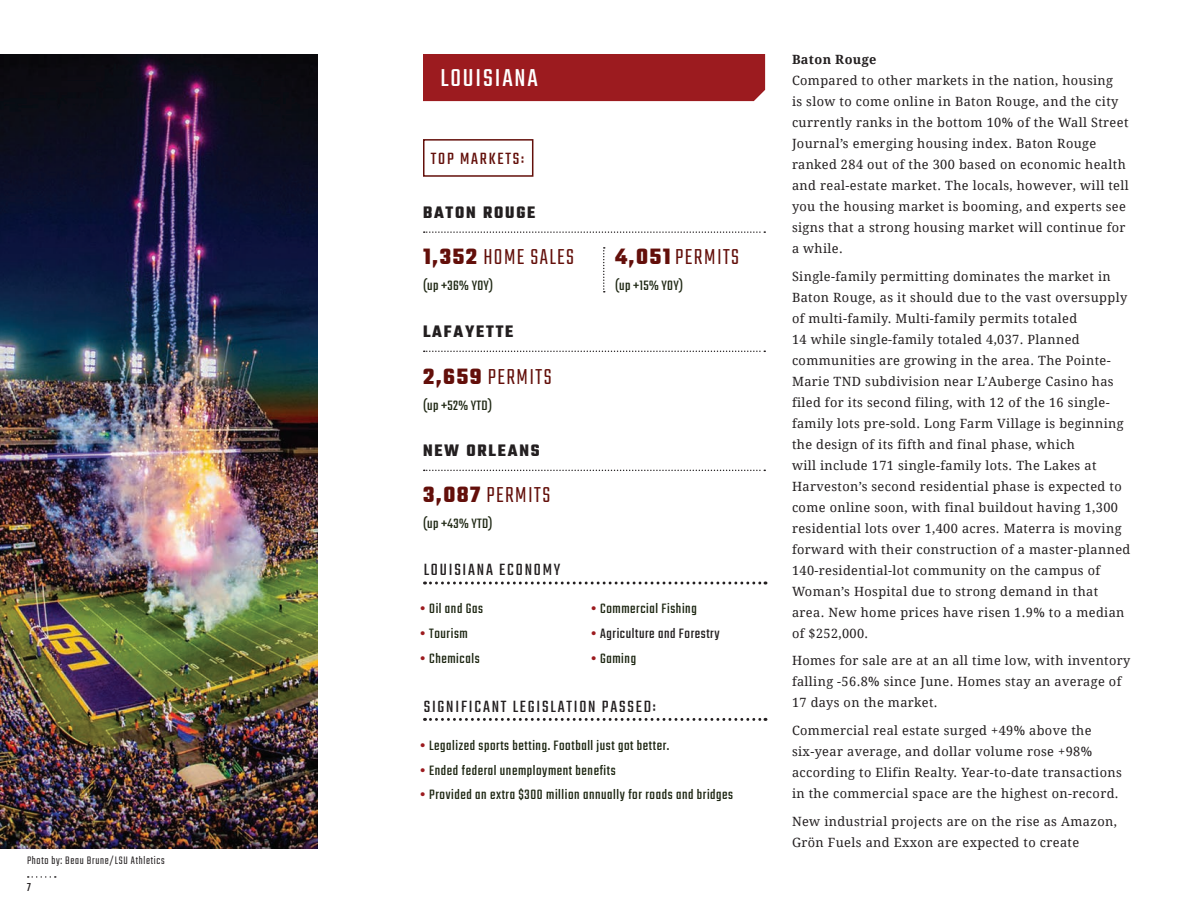
<style>
.page{position:relative;width:1188px;height:918px;background:#fff}
.page>*{position:absolute;margin:0;border:0;box-sizing:border-box;transform-origin:0 0}
.t1{font:27px "Teko";letter-spacing:.07em;color:#fff}
.t2{font:300 24px "Teko";letter-spacing:.06em;color:#630f0a}
.t3{font:18px "Teko";letter-spacing:.1em;color:#231f20}
.t4{font:700 18px "Teko";letter-spacing:.1em;color:#231f20}
.t5{font:18px "Teko";letter-spacing:.1em;color:#630f0a}
.t6{font:15px "Teko";letter-spacing:.04em;color:#1e2713}
.t7{font:15px "Teko";letter-spacing:.04em;color:#231f20}
.t8{font:12.75px/21px "Droid Serif";letter-spacing:.03em;color:#231f20}
.t9{font:700 12.75px "Droid Serif";letter-spacing:.03em;color:#231f20}
.t10{font:12.75px "Teko";color:#231f20}
.t11{font:300 12px "Teko";letter-spacing:.06em;color:#231f20}
.s1{font-weight:700}
.s2{color:#9c1b1f}
</style>
<div class="page">
<svg style="left:28px;top:876px;width:28px;height:2px"></svg>
<div style="left:423px;top:54px;width:342px;height:47px;background:#9c1b1f"></div>
<svg style="left:424px;top:351px;width:341px;height:1px"></svg>
<svg style="left:425px;top:582px;width:341px;height:3px"></svg>
<svg style="left:425px;top:718px;width:341px;height:3px"></svg>
<div style="left:423px;top:139px;width:110px;height:38px;border:2px solid #630f0a"></div>
<svg style="left:424px;top:470px;width:341px;height:1px"></svg>
<svg style="left:424px;top:231px;width:341px;height:2px"></svg>
<svg style="left:603px;top:247px;width:2px;height:45px"></svg>
<img style="left:0;top:54px;width:317px;height:795px">
<p class="t11" style="left:27px;top:855px;width:139px">Photo by: Beau Brune/LSU Athletics</p>
<p class="t10" style="left:27px;top:881px;width:5px">7</p>
<h1 class="t1" style="left:440px;top:65px;width:99px">LOUISIANA</h1>
<h3 class="t5" style="left:431px;top:149px;width:95px">TOP MARKETS:</h3>
<h3 class="t4" style="left:423px;top:206px;width:114px">BATON ROUGE</h3>
<h2 class="t2" style="left:423px;top:245px;width:153px"><span class="s1">1,352</span> HOME SALES</h2>
<p class="t6" style="left:423px;top:278px;width:72px">(up +36% YOY)</p>
<h3 class="t4" style="left:423px;top:325px;width:92px">LAFAYETTE</h3>
<h2 class="t2" style="left:423px;top:365px;width:130px"><span class="s1">2,659</span> PERMITS</h2>
<p class="t6" style="left:423px;top:398px;width:71px">(up +52% YTD)</p>
<h3 class="t4" style="left:423px;top:444px;width:118px">NEW ORLEANS</h3>
<h2 class="t2" style="left:423px;top:483px;width:129px"><span class="s1">3,087</span> PERMITS</h2>
<p class="t6" style="left:423px;top:516px;width:71px">(up +43% YTD)</p>
<h3 class="t3" style="left:424px;top:561px;width:138px">LOUISIANA ECONOMY</h3>
<p class="t6" style="left:420px;top:601px;width:65px"><span class="s2">•</span> Oil and Gas</p>
<p class="t6" style="left:420px;top:626px;width:49px"><span class="s2">•</span> Tourism</p>
<p class="t6" style="left:420px;top:651px;width:61px"><span class="s2">•</span> Chemicals</p>
<h2 class="t2" style="left:615px;top:245px;width:126px"><span class="s1">4,051</span> PERMITS</h2>
<p class="t6" style="left:615px;top:278px;width:70px">(up +15% YOY)</p>
<p class="t6" style="left:591px;top:601px;width:107px"><span class="s2">•</span> Commercial Fishing</p>
<p class="t7" style="left:591px;top:626px;width:130px"><span class="s2">•</span> Agriculture and Forestry</p>
<p class="t6" style="left:591px;top:651px;width:47px"><span class="s2">•</span> Gaming</p>
<h3 class="t3" style="left:424px;top:697px;width:234px">SIGNIFICANT LEGISLATION PASSED:</h3>
<p class="t6" style="left:420px;top:738px;width:251px"><span class="s2">•</span> Legalized sports betting. Football just got better.</p>
<p class="t6" style="left:420px;top:763px;width:197px"><span class="s2">•</span> Ended federal unemployment benefits</p>
<p class="t6" style="left:420px;top:787px;width:315px"><span class="s2">•</span> Provided an extra $300 million annually for roads and bridges</p>
<p class="t9" style="left:792px;top:54px;width:86px">Baton Rouge</p>
<p class="t8" style="left:792px;top:71px;width:338px">Compared to other markets in the nation, housing<br>is slow to come online in Baton Rouge, and the city currently ranks in the bottom 10% of the Wall Street Journal’s emerging housing index. Baton Rouge ranked 284 out of the 300 based on economic health and real-estate market. The locals, however, will tell you the housing market is booming, and experts see signs that a strong housing market will continue for a while.</p>
<p class="t8" style="left:792px;top:265px;width:340px">Single-family permitting dominates the market in Baton Rouge, as it should due to the vast oversupply of multi-family. Multi-family permits totaled<br>14 while single-family totaled 4,037. Planned communities are growing in the area. The Pointe-Marie TND subdivision near L’Auberge Casino has filed for its second filing, with 12 of the 16 single&shy;family lots pre-sold. Long Farm Village is beginning the design of its fifth and final phase, which<br>will include 171 single-family lots. The Lakes at Harveston’s second residential phase is expected to come online soon, with final buildout having 1,300 residential lots over 1,400 acres. Materra is moving forward with their construction of a master-planned 140-residential-lot community on the campus of Woman’s Hospital due to strong demand in that area. New home prices have risen 1.9% to a median of $252,000.</p>
<p class="t8" style="left:792px;top:651px;width:340px">Homes for sale are at an all time low, with inventory falling -56.8% since June. Homes stay an average of<br>17 days on the market.</p>
<p class="t8" style="left:792px;top:720px;width:331px">Commercial real estate surged +49% above the six-year average, and dollar volume rose +98% according to Elifin Realty. Year-to-date transactions in the commercial space are the highest on-record.</p>
<p class="t8" style="left:792px;top:810px;width:326px">New industrial projects are on the rise as Amazon,<br>Grön Fuels and Exxon are expected to create</p>
</div>
